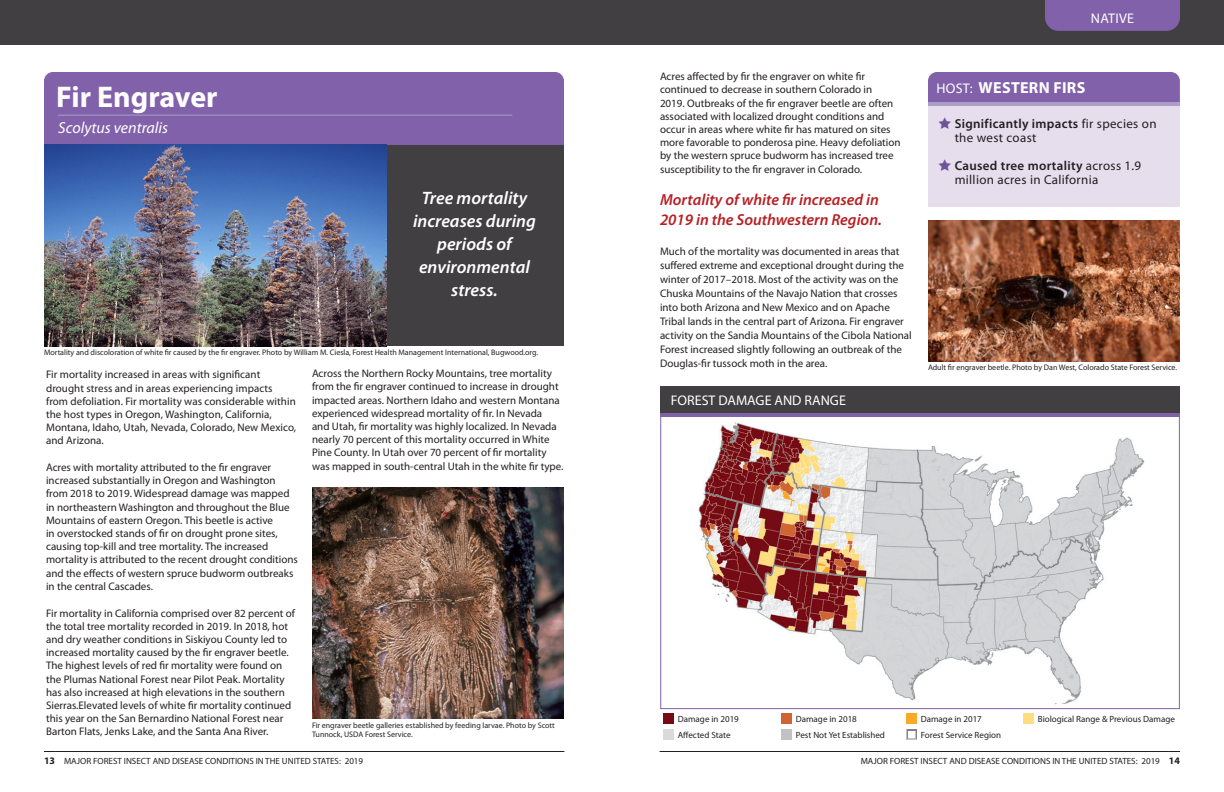
<style>
.page{position:relative;width:1224px;height:792px;background:#fff}
.page>*{position:absolute;margin:0;border:0;box-sizing:border-box;transform-origin:0 0}
.Pest-Disease_Heading{font:700 30px "Myriad Pro";color:#fff}
.Emphasis_White{font:italic 600 18px/23px "Myriad Pro";color:#fff;text-align:center}
.t1{font:italic 600 16px/20px "Myriad Pro";color:#b71f24}
.Scientific_Name{font:italic 16px "Myriad Pro";color:#fff}
.Host{font:700 16px "Myriad Pro";letter-spacing:.02em;color:#fff}
.Map_Heading{font:14px "Myriad Pro";color:#fff}
.Pest_Type_Tab{font:14px "Myriad Pro";letter-spacing:.02em;color:#fff}
.t2{font:13px/14px "Myriad Pro";letter-spacing:.025em;color:#231f20}
.t3{font:11px/13.2px "Myriad Pro";color:#231f20}
.t4{font:9px "Myriad Pro";color:#231f20}
.t5{font:8px/9.6px "Myriad Pro";color:#231f20}
.s1{font-weight:400;font-size:14px}
.s2{font-weight:600}
.s3{font-weight:700;font-size:10px}
</style>
<div class="page">
<div style="left:0;top:0;width:1224px;height:45px;background:#413f41"></div>
<div style="left:1045px;top:0;width:135px;height:31px;background:#8161aa"></div>
<div style="left:387px;top:143px;width:177px;height:203px;background:#413f41"></div>
<div style="left:44px;top:72px;width:520px;height:73px;background:#8161aa"></div>
<hr style="left:58px;top:115px;width:454px;height:1px;background:#ab9fc7">
<div style="left:928px;top:72px;width:252px;height:30px;background:#8161aa"></div>
<div style="left:928px;top:102px;width:252px;height:105px;background:#e6dded"></div>
<svg style="left:662px;top:416px;width:516px;height:1px"></svg>
<div style="left:660px;top:386px;width:520px;height:28px;background:#413f41"></div>
<div style="left:663px;top:713px;width:11px;height:11px;background:#750c15"></div>
<div style="left:781px;top:713px;width:11px;height:11px;background:#cf6632"></div>
<div style="left:906px;top:713px;width:11px;height:11px;background:#faa928"></div>
<div style="left:663px;top:729px;width:11px;height:11px;background:#dbdada"></div>
<div style="left:781px;top:729px;width:11px;height:11px;background:#c1c2c4"></div>
<div style="left:1024px;top:713px;width:10px;height:11px;background:#ffde7f"></div>
<svg style="left:906px;top:729px;width:11px;height:11px"></svg>
<svg style="left:907px;top:730px;width:9px;height:9px"></svg>
<div style="left:908px;top:731px;width:7px;height:8px;background:#c1c2c4"></div>
<div style="left:908px;top:731px;width:7px;height:7px;background:#fff"></div>
<hr style="left:928px;top:102px;width:252px;height:4px;background:#ab9fc7">
<img style="left:698px;top:422px;width:447px;height:283px">
<div style="left:660px;top:414px;width:520px;height:295px;border:1px solid #8161aa"></div>
<img style="left:928px;top:220px;width:252px;height:141px">
<img style="left:44px;top:145px;width:343px;height:201px">
<img style="left:312px;top:487px;width:252px;height:232px">
<hr style="left:55px;top:751px;width:509px;height:1px;background:#231f20">
<hr style="left:660px;top:751px;width:509px;height:1px;background:#231f20">
<h1 class="Pest-Disease_Heading" style="left:56px;top:77px;width:163px">Fir Engraver</h1>
<h2 class="Scientific_Name" style="left:58px;top:118px;width:112px">Scolytus ventralis</h2>
<p class="Emphasis_White" style="left:413px;top:186px;width:124px">Tree mortality increases during periods of environmental stress.</p>
<p class="t5" style="left:44px;top:347px;width:496px">Mortality and discoloration of white fir caused by the fir engraver. Photo by William M. Ciesla, Forest Health Management International, Bugwood.org.</p>
<p class="t3" style="left:46px;top:368px;width:252px">Fir mortality increased in areas with significant drought stress and in areas experiencing impacts from defoliation. Fir mortality was considerable within the host types in Oregon, Washington, California, Montana, Idaho, Utah, Nevada, Colorado, New Mexico, and Arizona.</p>
<p class="t3" style="left:46px;top:461px;width:253px">Acres with mortality attributed to the fir engraver increased substantially in Oregon and Washington from 2018 to 2019. Widespread damage was mapped in northeastern Washington and throughout the Blue Mountains of eastern Oregon. This beetle is active<br>in overstocked stands of fir on drought prone sites, causing top-kill and tree mortality. The increased mortality is attributed to the recent drought conditions and the effects of western spruce budworm outbreaks in the central Cascades.</p>
<p class="t3" style="left:46px;top:606px;width:250px">Fir mortality in California comprised over 82 percent of the total tree mortality recorded in 2019. In 2018, hot and dry weather conditions in Siskiyou County led to increased mortality caused by the fir engraver beetle.<br>The highest levels of red fir mortality were found on the Plumas National Forest near Pilot Peak. Mortality has also increased at high elevations in the southern Sierras.Elevated levels of white fir mortality continued this year on the San Bernardino National Forest near Barton Flats, Jenks Lake, and the Santa Ana River.</p>
<p class="t3" style="left:312px;top:367px;width:253px">Across the Northern Rocky Mountains, tree mortality from the fir engraver continued to increase in drought impacted areas. Northern Idaho and western Montana experienced widespread mortality of fir. In Nevada<br>and Utah, fir mortality was highly localized. In Nevada nearly 70 percent of this mortality occurred in White Pine County. In Utah over 70 percent of fir mortality was mapped in south-central Utah in the white fir type.</p>
<p class="t5" style="left:312px;top:720px;width:244px">Fir engraver beetle galleries established by feeding larvae. Photo by Scott<br>Tunnock, USDA Forest Service.</p>
<h1 class="Pest_Type_Tab" style="left:1091px;top:9px;width:45px">NATIVE</h1>
<p class="t3" style="left:660px;top:70px;width:242px">Acres affected by fir the engraver on white fir continued to decrease in southern Colorado in<br>2019. Outbreaks of the fir engraver beetle are often associated with localized drought conditions and occur in areas where white fir has matured on sites more favorable to ponderosa pine. Heavy defoliation by the western spruce budworm has increased tree susceptibility to the fir engraver in Colorado.</p>
<h3 class="t1" style="left:660px;top:190px;width:223px">Mortality of white fir increased in<br>2019 in the Southwestern Region.</h3>
<p class="t3" style="left:660px;top:244px;width:253px;line-height:14px">Much of the mortality was documented in areas that suffered extreme and exceptional drought during the winter of 2017–2018. Most of the activity was on the Chuska Mountains of the Navajo Nation that crosses into both Arizona and New Mexico and on Apache Tribal lands in the central part of Arizona. Fir engraver activity on the Sandia Mountains of the Cibola National Forest increased slightly following an outbreak of the Douglas-fir tussock moth in the area.</p>
<h1 class="Map_Heading" style="left:671px;top:392px;width:177px">FOREST DAMAGE AND RANGE</h1>
<h2 class="Host" style="left:936px;top:77px;width:151px"><span class="s1">HOST:</span> WESTERN FIRS</h2>
<p class="t2" style="left:955px;top:117px;width:203px"><span class="s2">Significantly impacts</span> fir species on the west coast</p>
<p class="t2" style="left:955px;top:159px;width:188px"><span class="s2">Caused tree mortality</span> across 1.9 million acres in California</p>
<p class="t5" style="left:928px;top:362px;width:251px">Adult fir engraver beetle. Photo by Dan West, Colorado State Forest Service.</p>
<p class="t4" style="left:678px;top:713px;width:63px">Damage in 2019</p>
<p class="t4" style="left:796px;top:713px;width:63px">Damage in 2018</p>
<p class="t4" style="left:921px;top:713px;width:63px">Damage in 2017</p>
<p class="t4" style="left:1038px;top:713px;width:139px">Biological Range &amp; Previous Damage</p>
<p class="t4" style="left:678px;top:729px;width:54px">Affected State</p>
<p class="t4" style="left:796px;top:729px;width:91px">Pest Not Yet Established</p>
<p class="t4" style="left:921px;top:729px;width:82px">Forest Service Region</p>
<p class="t4" style="left:44px;top:755px;width:321px"><span class="s3">13</span> MAJOR FOREST INSECT AND DISEASE CONDITIONS IN THE UNITED STATES: 2019</p>
<p class="t4" style="left:861px;top:755px;width:321px">MAJOR FOREST INSECT AND DISEASE CONDITIONS IN THE UNITED STATES: 2019 <span class="s3">14</span></p>
</div>
